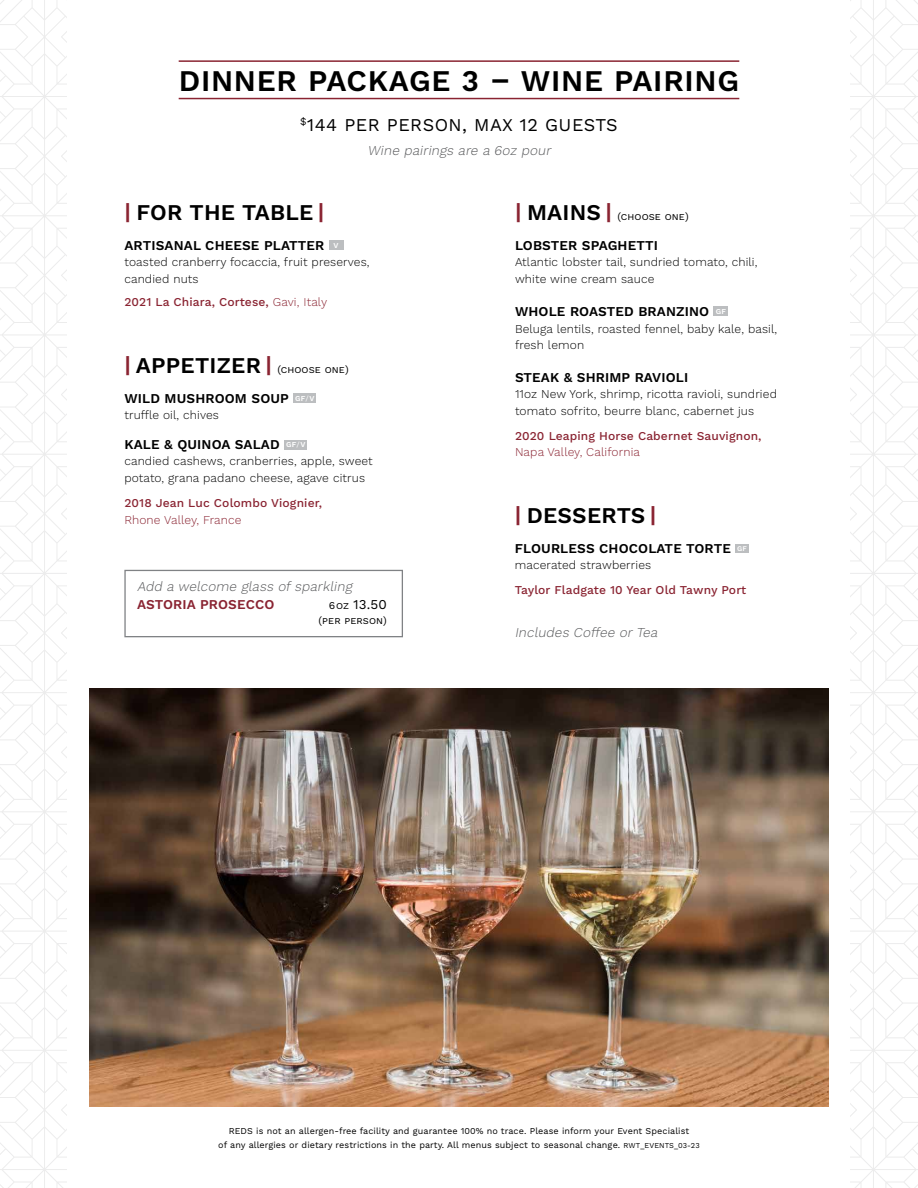
<style>
.page{position:relative;width:918px;height:1188px;background:#fff}
.page>*{position:absolute;margin:0;border:0;box-sizing:border-box;transform-origin:0 0}
.t1{font:600 30px "Work Sans";letter-spacing:.025em;color:#000}
.t2{font:600 22.5px "Work Sans";letter-spacing:.01em;color:#000}
.t3{font:18px "Work Sans";letter-spacing:.025em;color:#000}
.t4{font:600 13.5px "Work Sans";letter-spacing:.01em;color:#000}
.t5{font:italic 300 13.5px "Work Sans";color:#58595b}
.t6{font:600 13.5px "Work Sans";letter-spacing:.01em;color:#8a2432}
.t7{font:13.5px "Work Sans";color:#000}
.t8{font:300 12px/16.5px "Work Sans";letter-spacing:.01em;color:#000}
.t9{font:500 12px "Work Sans";letter-spacing:.01em;color:#8a2432}
.t10{font:300 12px "Work Sans";letter-spacing:.01em;color:#8a2432}
.t11{font:10.5px "Work Sans";letter-spacing:.01em;color:#000}
.t12{font:9px/13.5px "Work Sans";letter-spacing:.01em;color:#000;text-align:center}
.s1{color:#8a2432}
.s2{font-weight:600;font-size:22.5px;color:#8a2432}
.s3{font-weight:600;font-size:22.5px}
.s4{font-weight:300}
.s5{font-size:7.5px;color:#fff}
.s6{font-weight:400;font-size:7.5px;color:#fff}
.s7{font-size:10.5px}
.s8{font-size:7.2px;color:#fff}
.s9{font-size:7.5px}
</style>
<div class="page">
<svg style="left:0;top:0;width:67px;height:1188px"></svg>
<svg style="left:850px;top:0;width:68px;height:1188px"></svg>
<hr style="left:179px;top:60px;width:560px;height:2px;background:#8a2432">
<hr style="left:179px;top:98px;width:560px;height:1px;background:#8a2432">
<div style="left:329px;top:241px;width:14px;height:9px;background:#bcbec0"></div>
<div style="left:293px;top:393px;width:23px;height:10px;background:#bcbec0"></div>
<div style="left:284px;top:440px;width:23px;height:9px;background:#bcbec0"></div>
<div style="left:714px;top:307px;width:14px;height:9px;background:#bcbec0"></div>
<div style="left:735px;top:544px;width:14px;height:9px;background:#bcbec0"></div>
<img style="left:89px;top:688px;width:740px;height:419px">
<div style="left:124px;top:570px;width:279px;height:67px;border:1px solid #808285"></div>
<h1 class="t1" style="left:179px;top:63px;width:562px">DINNER PACKAGE 3 – WINE PAIRING</h1>
<h3 class="t3" style="left:300px;top:114px;width:319px"><sup>$</sup>144 PER PERSON, MAX 12 GUESTS</h3>
<h2 class="t2" style="left:124px;top:199px;width:201px"><span class="s1">|</span> FOR THE TABLE <span class="s1">|</span></h2>
<p class="t5" style="left:368px;top:142px;width:188px">Wine pairings are a 6oz pour</p>
<p class="t11" style="left:515px;top:210px;width:175px"><span class="s2">|</span> <span class="s3">MAINS</span> <span class="s2">|</span> (choose one)</p>
<p class="t4" style="left:124px;top:237px;width:216px">ARTISANAL CHEESE PLATTER <sup>V</sup></p>
<p class="t8" style="left:124px;top:255px;width:247px">toasted cranberry focaccia, fruit preserves, candied nuts</p>
<p class="t9" style="left:124px;top:295px;width:204px">2021 La Chiara, Cortese, <span class="s4">Gavi, Italy</span></p>
<p class="t11" style="left:124px;top:363px;width:226px"><span class="s2">|</span> <span class="s3">APPETIZER</span> <span class="s2">|</span> (choose one)</p>
<p class="t4" style="left:124px;top:390px;width:192px">WILD MUSHROOM SOUP <sup>GF</sup><sup>/</sup><sup>V</sup></p>
<p class="t8" style="left:124px;top:407px;width:96px">truffle oil, chives</p>
<p class="t4" style="left:124px;top:436px;width:183px">KALE &amp; QUINOA SALAD <span class="s5">GF</span><span class="s6">/</span><span class="s5">V</span></p>
<p class="t8" style="left:124px;top:454px;width:250px">candied cashews, cranberries, apple, sweet potato, grana padano cheese, agave citrus</p>
<p class="t9" style="left:124px;top:496px;width:199px">2018 Jean Luc Colombo Viognier,</p>
<p class="t10" style="left:124px;top:512px;width:119px">Rhone Valley, France</p>
<p class="t5" style="left:137px;top:579px;width:219px">Add a welcome glass of sparkling</p>
<p class="t6" style="left:137px;top:597px;width:139px">ASTORIA PROSECCO</p>
<p class="t7" style="left:329px;top:597px;width:59px"><span class="s7">6oz</span> 13.50</p>
<p class="t11" style="left:319px;top:614px;width:70px">(per person)</p>
<p class="t4" style="left:515px;top:237px;width:144px">LOBSTER SPAGHETTI</p>
<p class="t8" style="left:515px;top:255px;width:244px">Atlantic lobster tail, sundried tomato, chili, white wine cream sauce</p>
<p class="t4" style="left:515px;top:304px;width:212px">WHOLE ROASTED BRANZINO <sup>GF</sup></p>
<p class="t8" style="left:515px;top:321px;width:264px">Beluga lentils, roasted fennel, baby kale, basil, fresh lemon</p>
<p class="t4" style="left:515px;top:369px;width:175px">STEAK &amp; SHRIMP RAVIOLI</p>
<p class="t8" style="left:515px;top:386px;width:263px">11oz New York, shrimp, ricotta ravioli, sundried tomato sofrito, beurre blanc, cabernet jus</p>
<p class="t9" style="left:515px;top:429px;width:248px">2020 Leaping Horse Cabernet Sauvignon,</p>
<p class="t10" style="left:515px;top:445px;width:127px">Napa Valley, California</p>
<h2 class="t2" style="left:515px;top:502px;width:143px"><span class="s1">|</span> DESSERTS <span class="s1">|</span></h2>
<p class="t4" style="left:515px;top:540px;width:234px">FLOURLESS CHOCOLATE TORTE <span class="s8">GF</span></p>
<p class="t8" style="left:515px;top:557px;width:138px">macerated strawberries</p>
<p class="t9" style="left:515px;top:583px;width:233px">Taylor Fladgate 10 Year Old Tawny Port</p>
<p class="t5" style="left:515px;top:625px;width:147px">Includes Coffee orTea</p>
<p class="t12" style="left:218px;top:1125px;width:483px">REDS is not an allergen-free facility and guarantee 100% no trace. Please inform your Event Specialist<br>of any allergies or dietary restrictions in the party. All menus subject to seasonal change. <span class="s9">RWT_EVENTS_03-23</span></p>
</div>
